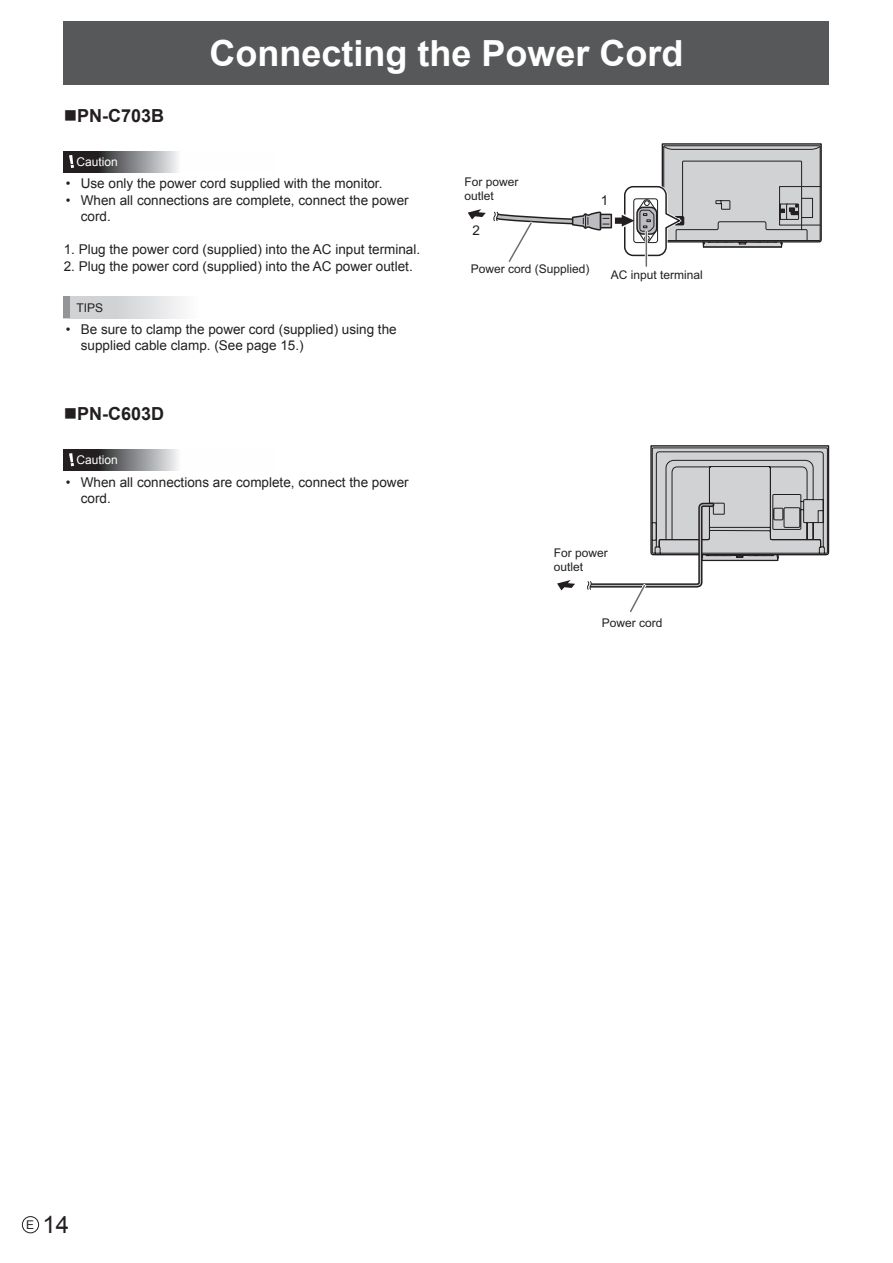
<style>
.page{position:relative;width:893px;height:1263px;background:#fff}
.page>*{position:absolute;margin:0;border:0;box-sizing:border-box;transform-origin:0 0}
.t1{font:700 36px "Arial";color:#fff}
.t2{font:24px "Arial";color:#231f20}
.t3{font:700 18px "Arial";color:#231f20}
.t4{font:13.5px/16.5px "Arial";color:#231f20}
.t5{font:12px/14.4px "Arial";color:#231f20}
.t6{font:12px "Arial";color:#fff}
.s1{font-size:12px}
</style>
<div class="page">
<div style="left:64px;top:21px;width:765px;height:64px;background:#57585a"></div>
<div style="left:22px;top:1216px;width:17px;height:17px;border:1px solid #231f20;border-radius:50%"></div>
<svg style="left:64px;top:151px;width:114px;height:22px;background:#706f71"></svg>
<svg style="left:69px;top:155px;width:5px;height:13px"></svg>
<div style="left:64px;top:297px;width:212px;height:21px;background:linear-gradient(to right,#c9cacd,#fff)"></div>
<div style="left:64px;top:297px;width:6px;height:21px;background:#939598"></div>
<svg style="left:64px;top:449px;width:114px;height:22px;background:#706f71"></svg>
<svg style="left:69px;top:453px;width:5px;height:13px"></svg>
<svg style="left:467px;top:143px;width:355px;height:124px"></svg>
<hr style="left:645px;top:232px;width:3px;height:34px;background:#fff">
<hr style="left:646px;top:232px;width:1px;height:34px;background:#6c6d70">
<svg style="left:557px;top:580px;width:18px;height:11px"></svg>
<svg style="left:587px;top:445px;width:242px;height:168px"></svg>
<h1 class="t1" style="left:209px;top:29px;width:476px">Connecting the Power Cord</h1>
<h3 class="t3" style="left:64px;top:103px;width:102px">■PN-C703B</h3>
<p class="t6" style="left:77px;top:154px;width:43px">Caution</p>
<p class="t4" style="left:66px;top:176px;width:318px">• Use only the power cord supplied with the monitor.</p>
<p class="t4" style="left:81px;top:192px;width:329px;text-indent:-15px">• When all connections are complete, connect the power cord.</p>
<p class="t4" style="left:64px;top:242px;width:358px">1. Plug the power cord (supplied) into the AC input terminal.</p>
<p class="t4" style="left:64px;top:258px;width:350px">2. Plug the power cord (supplied) into the AC power outlet.</p>
<p class="t5" style="left:77px;top:300px;width:28px">TIPS</p>
<p class="t4" style="left:81px;top:321px;width:317px;text-indent:-15px">• Be sure to clamp the power cord (supplied) using the supplied cable clamp. (See page 15.)</p>
<h3 class="t3" style="left:64px;top:402px;width:102px">■PN-C603D</h3>
<p class="t6" style="left:77px;top:452px;width:43px">Caution</p>
<p class="t4" style="left:81px;top:474px;width:329px;text-indent:-15px">• When all connections are complete, connect the power cord.</p>
<p class="t5" style="left:464px;top:175px;width:56px">For power outlet</p>
<p class="t4" style="left:473px;top:222px;width:9px">2</p>
<p class="t5" style="left:471px;top:262px;width:120px">Power cord (Supplied)</p>
<p class="t4" style="left:601px;top:192px;width:9px">1</p>
<p class="t5" style="left:611px;top:268px;width:94px">AC input terminal</p>
<p class="t5" style="left:554px;top:546px;width:56px">For power outlet</p>
<p class="t5" style="left:602px;top:615px;width:62px">Power cord</p>
<h2 class="t2" style="left:26px;top:1208px;width:44px"><span class="s1">E</span> 14</h2>
</div>
